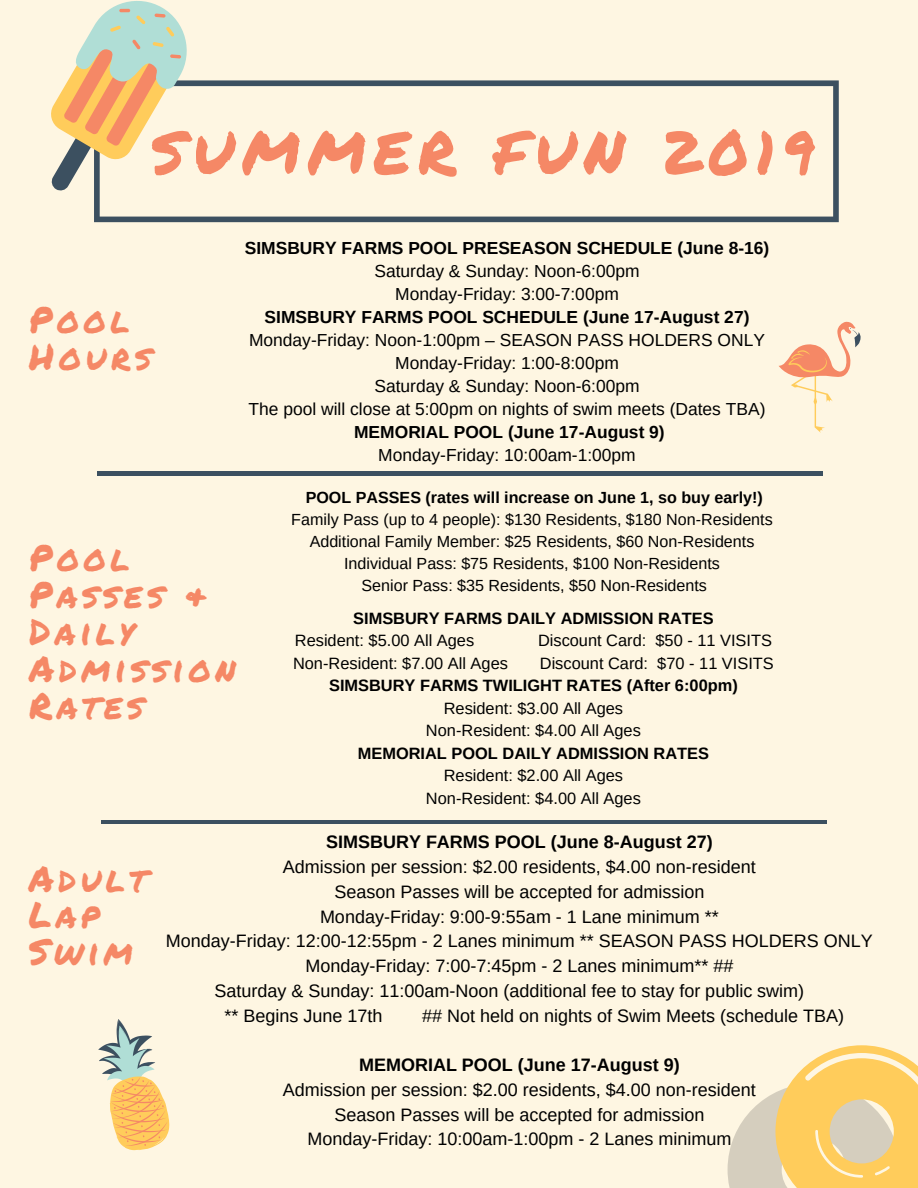
<style>
.page{position:relative;width:918px;height:1188px;background:#fef6e2}
.page>*{position:absolute;margin:0;border:0;box-sizing:border-box;transform-origin:0 0}
.t1{font:60px "Permanent Marker";letter-spacing:.12em;color:#f58866}
.t2{font:36px/36.9px "Permanent Marker";letter-spacing:.12em;color:#f58866}
.t3{font:18px/24.8px "Arimo";color:#000;text-align:center}
.t4{font:700 18px "Arimo";color:#000}
.t5{font:17.4px/23px "Arimo";color:#000;text-align:center}
.t6{font:700 17.4px "Arimo";color:#000}
.t7{font:16.35px/22.5px "Arimo";color:#000;text-align:center}
.t8{font:700 16.35px "Arimo";color:#000}
.t9{font:16.05px/21.9px "Arimo";color:#000;text-align:center}
.t10{font:700 16.05px "Arimo";color:#000}
</style>
<div class="page">
<svg style="left:94px;top:80px;width:745px;height:142px"></svg>
<hr style="left:98px;top:472px;width:725px;height:3px;background:#3c5060">
<hr style="left:101px;top:820px;width:726px;height:4px;background:#3c5060">
<svg style="left:98px;top:1019px;width:72px;height:132px"></svg>
<svg style="left:728px;top:1045px;width:190px;height:143px"></svg>
<svg style="left:51px;top:1px;width:138px;height:190px"></svg>
<svg style="left:779px;top:321px;width:82px;height:112px"></svg>
<h1 class="t1" style="left:151px;top:108px;width:665px">SUMMER FUN 2019</h1>
<h2 class="t2" style="left:29px;top:300px;width:124px;line-height:37.3px">Pool<br>Hours</h2>
<h2 class="t2" style="left:29px;top:538px;width:208px">Pool<br>Passes &amp;<br>Daily<br>Admission<br>Rates</h2>
<p class="t6" style="left:245px;top:238px;width:526px">SIMSBURY FARMS POOL PRESEASON SCHEDULE (June 8-16)</p>
<p class="t5" style="left:374px;top:260px;width:267px">Saturday &amp; Sunday: Noon-6:00pm<br>Monday-Friday: 3:00-7:00pm</p>
<p class="t6" style="left:265px;top:307px;width:486px">SIMSBURY FARMS POOL SCHEDULE (June 17-August 27)</p>
<p class="t5" style="left:249px;top:329px;width:518px">Monday-Friday: Noon-1:00pm – SEASON PASS HOLDERS ONLY Monday-Friday: 1:00-8:00pm<br>Saturday &amp; Sunday: Noon-6:00pm<br>The pool will close at 5:00pm on nights of swim meets (Dates TBA)</p>
<p class="t6" style="left:354px;top:422px;width:312px">MEMORIAL POOL (June 17-August 9)</p>
<p class="t5" style="left:378px;top:443px;width:259px">Monday-Friday: 10:00am-1:00pm</p>
<p class="t10" style="left:306px;top:489px;width:459px">POOL PASSES (rates will increase on June 1, so buy early!)</p>
<p class="t9" style="left:291px;top:509px;width:483px">Family Pass (up to 4 people): $130 Residents, $180 Non-Residents Additional Family Member: $25 Residents, $60 Non-Residents Individual Pass: $75 Residents, $100 Non-Residents<br>Senior Pass: $35 Residents, $50 Non-Residents</p>
<p class="t8" style="left:353px;top:609px;width:362px">SIMSBURY FARMS DAILY ADMISSION RATES</p>
<p class="t7" style="left:295px;top:629px;width:181px">Resident: $5.00 All Ages</p>
<p class="t7" style="left:538px;top:629px;width:236px">Discount Card: $50 - 11 VISITS</p>
<p class="t7" style="left:293px;top:652px;width:216px">Non-Resident: $7.00 All Ages</p>
<p class="t7" style="left:540px;top:652px;width:236px">Discount Card: $70 - 11 VISITS</p>
<p class="t8" style="left:329px;top:676px;width:410px">SIMSBURY FARMS TWILIGHT RATES (After 6:00pm)</p>
<p class="t7" style="left:426px;top:697px;width:216px">Resident: $3.00 All Ages<br>Non-Resident: $4.00 All Ages</p>
<p class="t8" style="left:358px;top:744px;width:353px">MEMORIAL POOL DAILY ADMISSION RATES</p>
<p class="t7" style="left:426px;top:764px;width:216px">Resident: $2.00 All Ages<br>Non-Resident: $4.00 All Ages</p>
<h2 class="t2" style="left:29px;top:859px;width:119px">Adult<br>Lap<br>Swim</h2>
<p class="t4" style="left:326px;top:832px;width:388px">SIMSBURY FARMS POOL (June 8-August 27)</p>
<p class="t3" style="left:283px;top:855px;width:474px">Admission per session: $2.00 residents, $4.00 non-resident</p>
<p class="t3" style="left:334px;top:879px;width:371px">Season Passes will be accepted for admission</p>
<p class="t3" style="left:320px;top:904px;width:400px">Monday-Friday: 9:00-9:55am - 1 Lane minimum **</p>
<p class="t3" style="left:166px;top:929px;width:708px">Monday-Friday: 12:00-12:55pm - 2 Lanes minimum ** SEASON PASS HOLDERS ONLY</p>
<p class="t3" style="left:306px;top:954px;width:429px">Monday-Friday: 7:00-7:45pm - 2 Lanes minimum** ##</p>
<p class="t3" style="left:214px;top:978px;width:591px">Saturday &amp; Sunday: 11:00am-Noon (additional fee to stay for public swim)</p>
<p class="t3" style="left:224px;top:1003px;width:160px">** Begins June 17th</p>
<p class="t3" style="left:422px;top:1003px;width:423px">## Not held on nights of Swim Meets (schedule TBA)</p>
<p class="t4" style="left:359px;top:1055px;width:322px">MEMORIAL POOL (June 17-August 9)</p>
<p class="t3" style="left:283px;top:1077px;width:474px">Admission per session: $2.00 residents, $4.00 non-resident<br>Season Passes will be accepted for admission<br>Monday-Friday: 10:00am-1:00pm - 2 Lanes minimum</p>
</div>
